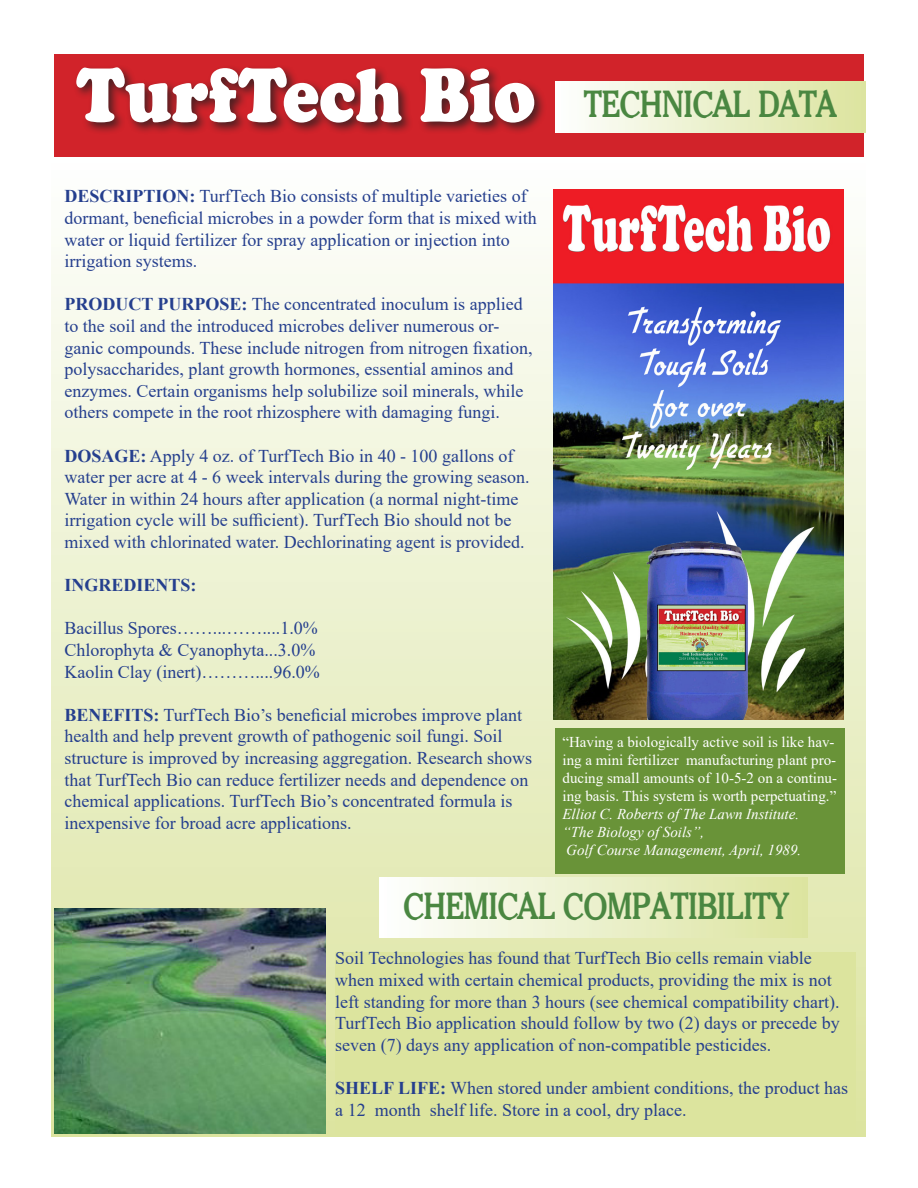
<style>
.page{position:relative;width:918px;height:1188px;background:#fff}
.page>*{position:absolute;margin:0;border:0;box-sizing:border-box;transform-origin:0 0}
.t1{font:900 79.5px "Cooper";color:#fff;scale:.87 1}
.t2{font:700 condensed 37.5px "Chelsey";color:#4a8741}
.t3{font:18px/21.6px "Times New Roman";color:#253f8e}
.t4{font:700 18px "Times New Roman";color:#253f8e}
.t5{font:15px/18px "Times New Roman";color:#fff}
.t6{font:italic 15px/18px "Times New Roman";color:#fff}
.s1{font-weight:700}
</style>
<div class="page">
<div style="left:52px;top:154px;width:814px;height:982px;background:linear-gradient(to bottom,#fdfefd,#dbe39e)"></div>
<div style="left:54px;top:54px;width:810px;height:103px;background:#d1232a"></div>
<div style="left:73px;top:64px;width:474px;height:71px;background:#231f20;opacity:.75"></div>
<div style="left:555px;top:81px;width:311px;height:51px;background:linear-gradient(to right,#fdfefd,#dbe49e)"></div>
<img style="left:554px;top:189px;width:290px;height:531px">
<img style="left:54px;top:909px;width:271px;height:225px">
<div style="left:555px;top:728px;width:290px;height:146px;background:#699338"></div>
<div style="left:335px;top:952px;width:520px;height:182px;background:#dce49e"></div>
<div style="left:380px;top:878px;width:428px;height:60px;background:linear-gradient(to right,#fdfefd,#dce49f)"></div>
<p class="t1" style="left:76px;top:49px;width:529px">TurfTech Bio</p>
<p class="t2" style="left:584px;top:73px;width:254px">TECHNICAL DATA</p>
<p class="t3" style="left:64px;top:185px;width:474px"><span class="s1">DESCRIPTION:</span> TurfTech Bio consists of multiple varieties of dormant, beneficial microbes in a powder form that is mixed with water or liquid fertilizer for spray application or injection into irrigation systems.</p>
<p class="t3" style="left:64px;top:293px;width:470px"><span class="s1">PRODUCT PURPOSE:</span> The concentrated inoculum is applied to the soil and the introduced microbes deliver numerous or&shy;ganic compounds. These include nitrogen from nitrogen fixation, polysaccharides, plant growth hormones, essential aminos and enzymes. Certain organisms help solubilize soil minerals, while others compete in the root rhizosphere with damaging fungi.</p>
<p class="t3" style="left:64px;top:444px;width:467px"><span class="s1">DOSAGE:</span> Apply 4 oz. of TurfTech Bio in 40 - 100 gallons of water per acre at 4 - 6 week intervals during the growing season.<br>Water in within 24 hours after application (a normal night-time irrigation cycle will be sufficient). TurfTech Bio should not be mixed with chlorinated water. Dechlorinating agent is provided.</p>
<p class="t4" style="left:64px;top:572px;width:134px">INGREDIENTS:</p>
<p class="t3" style="left:64px;top:617px;width:255px">Bacillus Spores……...……....1.0%</p>
<p class="t3" style="left:64px;top:639px;width:252px">Chlorophyta &amp; Cyanophyta...3.0%</p>
<p class="t3" style="left:64px;top:660px;width:257px">Kaolin Clay (inert)………....96.0%</p>
<p class="t3" style="left:64px;top:703px;width:469px"><span class="s1">BENEFITS:</span> TurfTech Bio’s beneficial microbes improve plant health and help prevent growth of pathogenic soil fungi. Soil structure is improved by increasing aggregation. Research shows that TurfTech Bio can reduce fertilizer needs and dependence on chemical applications. TurfTech Bio’s concentrated formula is inexpensive for broad acre applications.</p>
<p class="t5" style="left:562px;top:732px;width:276px">“Having a biologically active soil is like hav&shy;ing a mini fertilizer manufacturing plant pro&shy;ducing small amounts of 10-5-2 on a continu&shy;ing basis. This system is worth perpetuating.”</p>
<p class="t6" style="left:562px;top:804px;width:240px">Elliot C. Roberts of The Lawn Institute. “The Biology of Soils”,<br>Golf Course Management, April, 1989.</p>
<p class="t2" style="left:403px;top:875px;width:386px">CHEMICAL COMPATIBILITY</p>
<p class="t3" style="left:335px;top:947px;width:506px">Soil Technologies has found that TurfTech Bio cells remain viable when mixed with certain chemical products, providing the mix is not left standing for more than 3 hours (see chemical compatibility chart).<br>TurfTech Bio application should follow by two (2) days or precede by seven (7) days any application of non-compatible pesticides.</p>
<p class="t3" style="left:335px;top:1077px;width:514px"><span class="s1">SHELF LIFE:</span> When stored under ambient conditions, the product has a 12 month shelf life. Store in a cool, dry place.</p>
</div>
